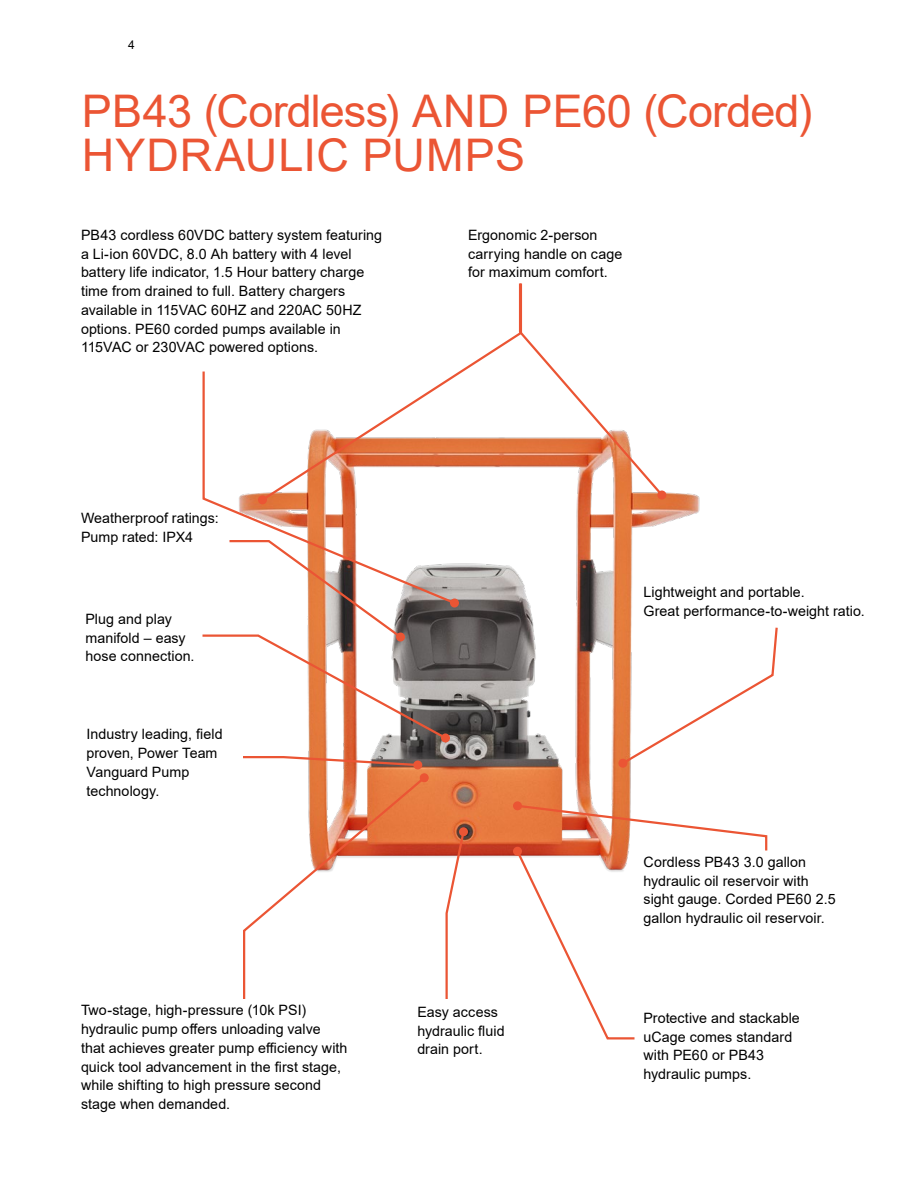
<style>
.page{position:relative;width:918px;height:1188px;background:#fff}
.page>*{position:absolute;margin:0;border:0;box-sizing:border-box;transform-origin:0 0}
.Page_Title__Akzidenz_Grotesk_Medium_30_2{font:45px/43.5px "Arial";color:#eb5534}
.Image_Name__Akzidenz_Grotesk_Bold_9_5_12{font:14.25px/18.8px "Arial";letter-spacing:.005em;color:#000}
.Page_Numbers__Akzidenz_Grotesk_Regular_8{font:12px "Arial";color:#000}
</style>
<div class="page">
<img style="left:308px;top:492px;width:392px;height:366px">
<svg style="left:243px;top:755px;width:177px;height:12px"></svg>
<div style="left:413px;top:760px;width:9px;height:10px;background:#eb5534;border-radius:50%"></div>
<svg style="left:243px;top:775px;width:184px;height:224px"></svg>
<div style="left:420px;top:773px;width:9px;height:9px;background:#eb5534;border-radius:50%"></div>
<svg style="left:444px;top:829px;width:22px;height:170px"></svg>
<div style="left:459px;top:827px;width:9px;height:9px;background:#eb5534;border-radius:50%"></div>
<svg style="left:620px;top:625px;width:158px;height:141px"></svg>
<div style="left:618px;top:759px;width:10px;height:9px;background:#eb5534;border-radius:50%"></div>
<svg style="left:202px;top:606px;width:247px;height:135px"></svg>
<div style="left:396px;top:633px;width:9px;height:9px;background:#eb5534;border-radius:50%"></div>
<svg style="left:457px;top:333px;width:66px;height:170px"></svg>
<svg style="left:202px;top:371px;width:255px;height:235px"></svg>
<div style="left:450px;top:598px;width:9px;height:10px;background:#eb5534;border-radius:50%"></div>
<svg style="left:514px;top:803px;width:254px;height:237px"></svg>
<div style="left:513px;top:801px;width:9px;height:9px;background:#eb5534;border-radius:50%"></div>
<svg style="left:518px;top:283px;width:146px;height:215px"></svg>
<div style="left:657px;top:490px;width:9px;height:10px;background:#eb5534;border-radius:50%"></div>
<p class="Page_Numbers__Akzidenz_Grotesk_Regular_8" style="left:128px;top:37px;width:8px">4</p>
<p class="Page_Title__Akzidenz_Grotesk_Medium_30_2" style="left:82px;top:89px;width:732px">PB43 (Cordless) AND PE60 (Corded)<br>HYDRAULIC PUMPS</p>
<p class="Image_Name__Akzidenz_Grotesk_Bold_9_5_12" style="left:81px;top:225px;width:303px">PB43 cordless 60VDC battery system featuring a Li-ion 60VDC, 8.0 Ah battery with 4 level battery life indicator, 1.5 Hour battery charge time from drained to full. Battery chargers available in 115VAC 60HZ and 220AC 50HZ options. PE60 corded pumps available in 115VAC or 230VAC powered options.</p>
<p class="Image_Name__Akzidenz_Grotesk_Bold_9_5_12" style="left:468px;top:225px;width:156px">Ergonomic 2-person carrying handle on cage for maximum comfort.</p>
<p class="Image_Name__Akzidenz_Grotesk_Bold_9_5_12" style="left:81px;top:509px;width:139px">Weatherproof ratings:<br>Pump rated: IPX4</p>
<p class="Image_Name__Akzidenz_Grotesk_Bold_9_5_12" style="left:86px;top:609px;width:111px">Plug and play manifold – easy hose connection.</p>
<p class="Image_Name__Akzidenz_Grotesk_Bold_9_5_12" style="left:86px;top:725px;width:138px">Industry leading, field proven, Power Team<br>Vanguard Pump technology.</p>
<p class="Image_Name__Akzidenz_Grotesk_Bold_9_5_12" style="left:81px;top:1001px;width:268px">Two-stage, high-pressure (10k PSI) hydraulic pump offers unloading valve that achieves greater pump efficiency with quick tool advancement in the first stage, while shifting to high pressure second stage when demanded.</p>
<p class="Image_Name__Akzidenz_Grotesk_Bold_9_5_12" style="left:417px;top:1002px;width:89px">Easy access hydraulic fluid drain port.</p>
<p class="Image_Name__Akzidenz_Grotesk_Bold_9_5_12" style="left:644px;top:582px;width:223px">Lightweight and portable.<br>Great performance-to-weight ratio.</p>
<p class="Image_Name__Akzidenz_Grotesk_Bold_9_5_12" style="left:644px;top:852px;width:194px">Cordless PB43 3.0 gallon hydraulic oil reservoir with sight gauge. Corded PE60 2.5 gallon hydraulic oil reservoir.</p>
<p class="Image_Name__Akzidenz_Grotesk_Bold_9_5_12" style="left:644px;top:1008px;width:158px">Protective and stackable uCage comes standard with PE60 or PB43 hydraulic pumps.</p>
</div>
